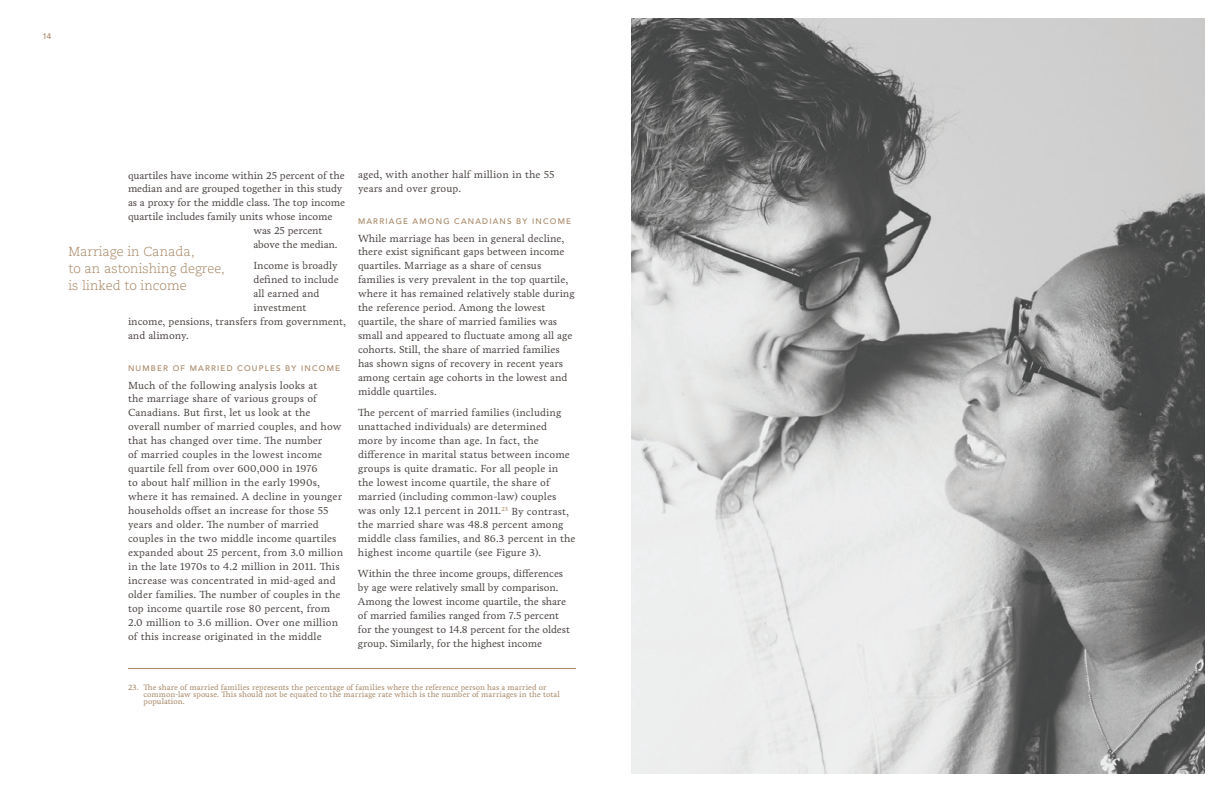
<style>
.page{position:relative;width:1224px;height:792px;background:#fff}
.page>*{position:absolute;margin:0;border:0;box-sizing:border-box;transform-origin:0 0}
.t1{font:300 13px/17.5px "Caecilia LT Std";color:#a68462}
.t2{font:10.5px/14px "Livory";letter-spacing:.005em;color:#4c4543}
.t3{font:8px/7px "Livory";letter-spacing:.005em;color:#a68462}
.t4{font:500 8px "Avenir LT Std";letter-spacing:.15em;color:#a68462}
</style>
<div class="page">
<img style="left:631px;top:18px;width:574px;height:756px">
<hr style="left:128px;top:668px;width:448px;height:1px;background:#a68462">
<p class="t4" style="left:43px;top:32px;width:10px">14</p>
<p class="t2" style="left:128px;top:168px;width:218px">quartiles have income within 25 percent of the</p>
<p class="t2" style="left:128px;top:182px;width:216px">median and are grouped together in this study</p>
<p class="t2" style="left:128px;top:196px;width:219px">as a proxy for the middle class. The top income</p>
<p class="t2" style="left:128px;top:210px;width:206px">quartile includes family units whose income</p>
<p class="t2" style="left:253px;top:224px;width:71px">was 25 percent</p>
<p class="t2" style="left:253px;top:238px;width:86px">above the median.</p>
<p class="t2" style="left:253px;top:259px;width:86px">Income is broadly</p>
<p class="t2" style="left:253px;top:273px;width:87px">defined to include</p>
<p class="t2" style="left:253px;top:287px;width:68px">all earned and</p>
<p class="t2" style="left:253px;top:301px;width:55px">investment</p>
<p class="t2" style="left:128px;top:315px;width:220px">income, pensions, transfers from government,</p>
<p class="t2" style="left:128px;top:329px;width:62px">and alimony.</p>
<p class="t4" style="left:128px;top:364px;width:214px">NUMBER OF MARRIED COUPLES BY INCOME</p>
<p class="t2" style="left:128px;top:378px;width:217px">Much of the following analysis looks at<br>the marriage share of various groups of Canadians. But first, let us look at the overall number of married couples, and how that has changed over time. The number<br>of married couples in the lowest income quartile fell from over 600,000 in 1976<br>to about half million in the early 1990s, where it has remained. A decline in younger households offset an increase for those 55 years and older. The number of married couples in the two middle income quartiles expanded about 25 percent, from 3.0 million in the late 1970s to 4.2 million in 2011. This increase was concentrated in mid-aged and older families. The number of couples in the top income quartile rose 80 percent, from 2.0 million to 3.6 million. Over one million of this increase originated in the middle</p>
<p class="t1" style="left:68px;top:243px;width:158px">Marriage in Canada,<br>to an astonishing degree, is linked to income</p>
<p class="t2" style="left:358px;top:168px;width:198px">aged, with another half million in the 55 years and over group.</p>
<p class="t4" style="left:358px;top:217px;width:215px">MARRIAGE AMONG CANADIANS BY INCOME</p>
<p class="t2" style="left:358px;top:231px;width:218px">While marriage has been in general decline, there exist significant gaps between income quartiles. Marriage as a share of census families is very prevalent in the top quartile, where it has remained relatively stable during the reference period. Among the lowest quartile, the share of married families was small and appeared to fluctuate among all age cohorts. Still, the share of married families has shown signs of recovery in recent years among certain age cohorts in the lowest and middle quartiles.</p>
<p class="t2" style="left:358px;top:406px;width:219px">The percent of married families (including unattached individuals) are determined<br>more by income than age. In fact, the difference in marital status between income groups is quite dramatic. For all people in the lowest income quartile, the share of married (including common-law) couples was only 12.1 percent in 2011.<sup>23</sup> By contrast, the married share was 48.8 percent among middle class families, and 86.3 percent in the highest income quartile (see Figure 3).</p>
<p class="t2" style="left:358px;top:567px;width:214px">Within the three income groups, differences by age were relatively small by comparison.<br>Among the lowest income quartile, the share of married families ranged from 7.5 percent for the youngest to 14.8 percent for the oldest group. Similarly, for the highest income</p>
<p class="t3" style="left:143px;top:683px;width:418px;text-indent:-15px">23. The share of married families represents the percentage of families where the reference person has a married or common-law spouse. This should not be equated to the marriage rate which is the number of marriages in the total population.</p>
</div>
